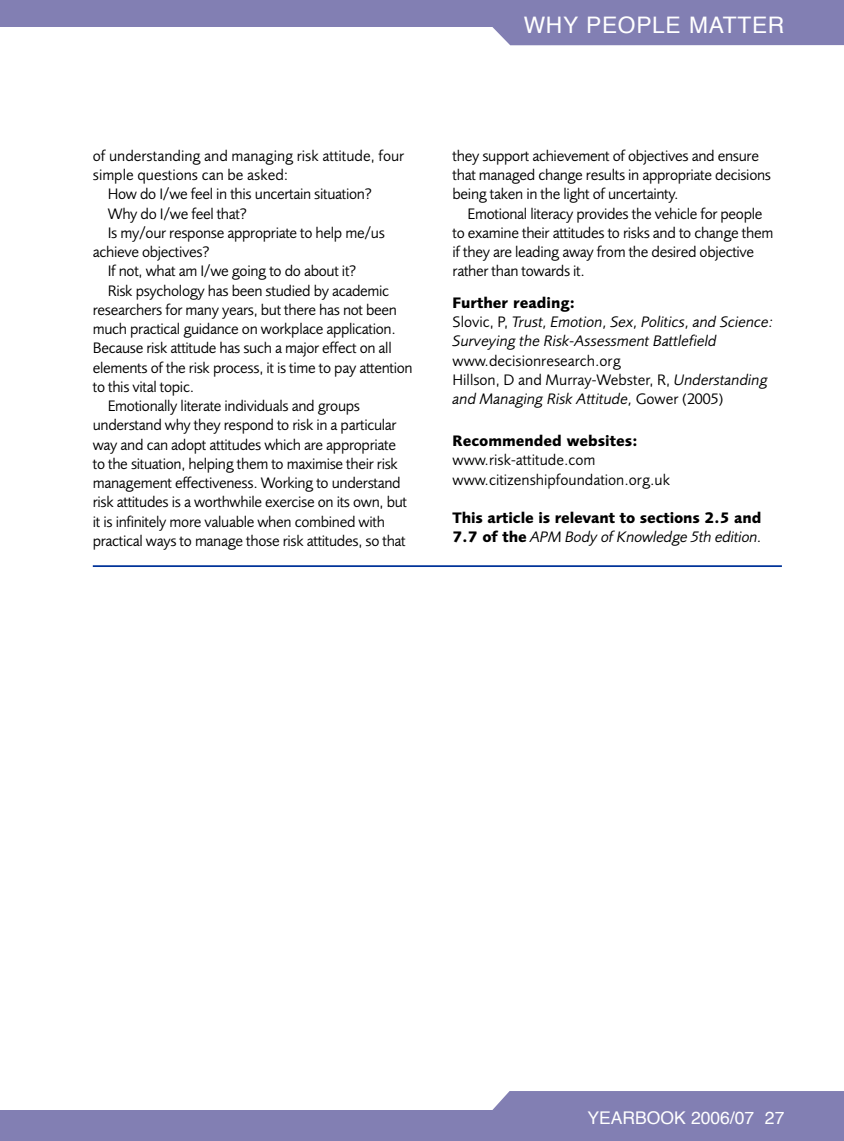
<style>
.page{position:relative;width:844px;height:1141px;background:#fff}
.page>*{position:absolute;margin:0;border:0;box-sizing:border-box;transform-origin:0 0}
.t1{font:22.75px "Helvetica";letter-spacing:.03em;color:#fff}
.t2{font:17.5px "Helvetica";color:#fff}
.t3{font:15.75px/19.2px "Foundry Sans";letter-spacing:-.02em;color:#000}
.t4{font:15.75px/19.2px "Foundry Sans";color:#000}
.t5{font:italic 15.75px/19.2px "Foundry Sans";color:#000}
.t6{font:700 15.75px/19.2px "Foundry Sans";letter-spacing:-.01em;color:#000}
.s1{font-weight:700;font-style:normal}
.s2{font-style:normal}
.s3{font-style:italic}
.s4{font-weight:400;font-style:italic}
</style>
<div class="page">
<div style="left:0;top:0;width:843px;height:27px;background:#827fb3"></div>
<div style="left:492px;top:27px;width:351px;height:18px;background:#827fb3"></div>
<div style="left:0;top:1111px;width:843px;height:30px;background:#827fb3"></div>
<svg style="left:454px;top:1091px;width:389px;height:20px;background:#908dbb"></svg>
<hr style="left:93px;top:565px;width:688px;height:2px;background:#039">
<h1 class="t1" style="left:523px;top:10px;width:262px">WHY PEOPLE MATTER</h1>
<p class="t4" style="left:93px;top:146px;width:313px">of understanding and managing risk attitude, four</p>
<p class="t4" style="left:93px;top:165px;width:197px">simple questions can be asked:</p>
<p class="t3" style="left:108px;top:184px;width:266px">How do I/we feel in this uncertain situation?</p>
<p class="t3" style="left:108px;top:204px;width:141px">Why do I/we feel that?</p>
<p class="t3" style="left:108px;top:223px;width:278px">Is my/our response appropriate to help me/us</p>
<p class="t3" style="left:93px;top:242px;width:118px">achieve objectives?</p>
<p class="t3" style="left:108px;top:261px;width:250px">If not, what am I/we going to do about it?</p>
<p class="t3" style="left:108px;top:281px;width:283px">Risk psychology has been studied by academic</p>
<p class="t3" style="left:93px;top:300px;width:306px">researchers for many years, but there has not been</p>
<p class="t3" style="left:93px;top:319px;width:304px">much practical guidance on workplace application.</p>
<p class="t3" style="left:93px;top:338px;width:300px">Because risk attitude has such a major effect on all</p>
<p class="t3" style="left:93px;top:358px;width:321px">elements of the risk process, it is time to pay attention</p>
<p class="t3" style="left:93px;top:377px;width:103px">to this vital topic.</p>
<p class="t3" style="left:108px;top:396px;width:254px">Emotionally literate individuals and groups</p>
<p class="t3" style="left:93px;top:415px;width:305px">understand why they respond to risk in a particular</p>
<p class="t3" style="left:93px;top:435px;width:304px">way and can adopt attitudes which are appropriate</p>
<p class="t3" style="left:93px;top:454px;width:306px">to the situation, helping them to maximise their risk</p>
<p class="t3" style="left:93px;top:473px;width:309px">management effectiveness. Working to understand</p>
<p class="t3" style="left:93px;top:492px;width:316px">risk attitudes is a worthwhile exercise on its own, but</p>
<p class="t3" style="left:93px;top:512px;width:293px">it is infinitely more valuable when combined with</p>
<p class="t3" style="left:93px;top:531px;width:314px">practical ways to manage those risk attitudes, so that</p>
<p class="t3" style="left:452px;top:146px;width:320px">they support achievement of objectives and ensure that managed change results in appropriate decisions being taken in the light of uncertainty.</p>
<p class="t3" style="left:452px;top:204px;width:322px;text-indent:15px">Emotional literacy provides the vehicle for people to examine their attitudes to risks and to change them if they are leading away from the desired objective rather than towards it.</p>
<p class="t5" style="left:452px;top:293px;width:322px"><span class="s1">Further reading:<br></span><span class="s2">Slovic, P,</span> Trust, Emotion, Sex, Politics, and Science:<br>Surveying the Risk-Assessment Battlefield</p>
<p class="t4" style="left:452px;top:351px;width:316px">www.decisionresearch.org<br>Hillson, D and Murray-Webster, R, <span class="s3">Understanding and Managing Risk Attitude,</span> Gower (2005)</p>
<p class="t6" style="left:452px;top:431px;width:187px">Recommended websites:</p>
<p class="t4" style="left:452px;top:450px;width:219px">www.risk-attitude.com www.citizenshipfoundation.org.uk</p>
<p class="t6" style="left:452px;top:508px;width:311px">This article is relevant to sections 2.5 and<br>7.7 of the <span class="s4">APM Body of Knowledge 5th edition.</span></p>
<p class="t2" style="left:587px;top:1106px;width:198px">YEARBOOK 2006/07 27</p>
</div>
